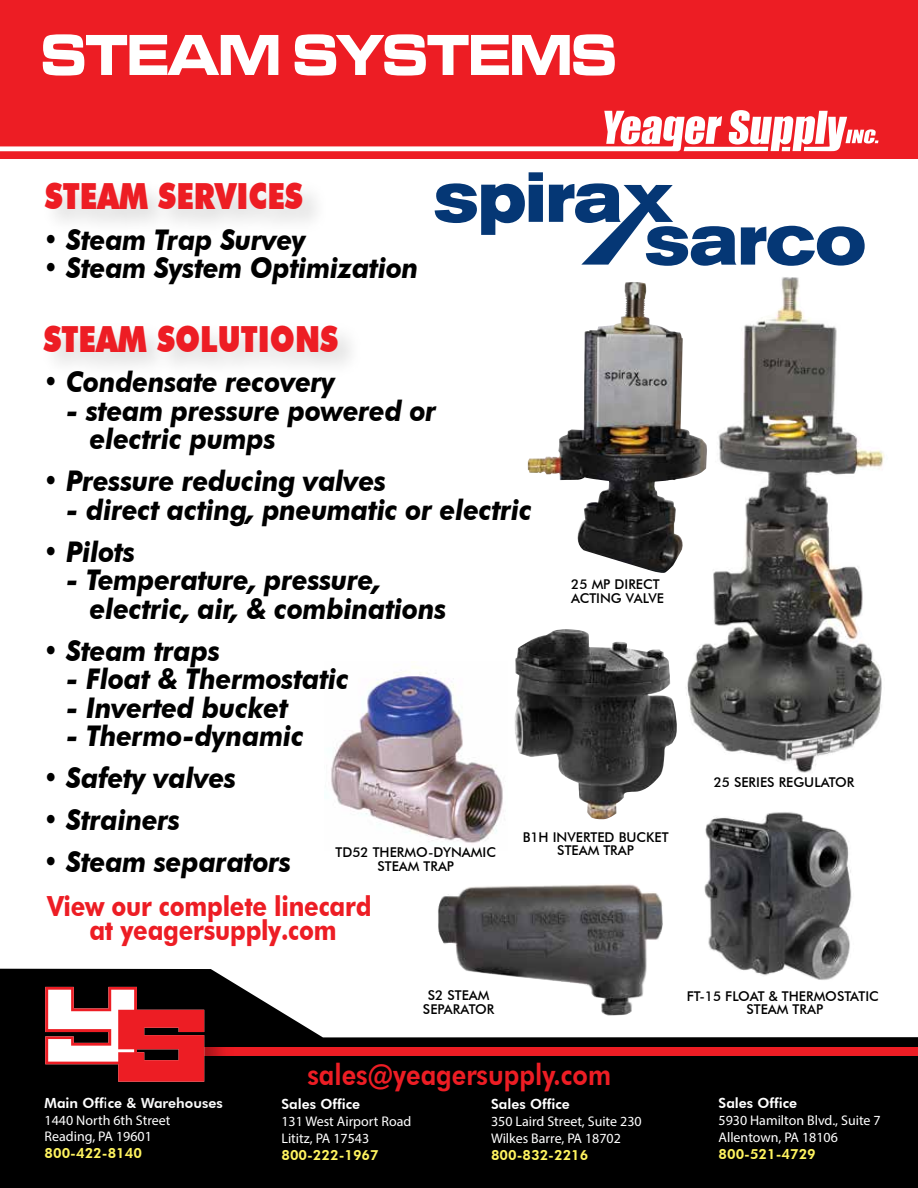
<style>
.page{position:relative;width:918px;height:1188px;background:#fff}
.page>*{position:absolute;margin:0;border:0;box-sizing:border-box;transform-origin:0 0}
.t1{font:700 expanded 60px "Microgramma DOT";color:#fff;scale:.85 1}
.t2{font:900 36px "Futura BT";color:#ed1d24;scale:.82 1}
.t3{font:800 29.1px "Futura BT";color:#ed1d24;scale:.87 1}
.t4{font:italic 700 28.5px/28.5px "Futura BT";letter-spacing:-.01em;color:#000;scale:.92 1}
.t5{font:700 27.75px/24px "Futura BT";letter-spacing:-.01em;color:#ed1d24;text-align:center;scale:.86 1}
.t6{font:700 13.95px/16.8px "Futura Bk";color:#fff}
.t7{font:800 13.95px "Futura BT";color:#fff}
.t8{font:800 13.95px "Futura BT";color:#fff45f}
.t9{font:500 13.5px/13.5px "Futura BT";color:#000;text-align:center}
</style>
<div class="page">
<img style="left:331px;top:666px;width:172px;height:177px">
<img style="left:514px;top:629px;width:163px;height:191px">
<img style="left:438px;top:884px;width:225px;height:85px">
<img style="left:704px;top:812px;width:148px;height:157px">
<img style="left:686px;top:277px;width:199px;height:496px">
<img style="left:528px;top:282px;width:179px;height:291px">
<svg style="left:435px;top:172px;width:108px;height:63px"></svg>
<svg style="left:549px;top:183px;width:316px;height:83px"></svg>
<svg style="left:0;top:969px;width:918px;height:219px;fill:#000"></svg>
<div style="left:0;top:0;width:918px;height:158px;background:#ed1d24"></div>
<svg style="left:0;top:110px;width:879px;height:41px"></svg>
<div style="left:203px;top:1047px;width:715px;height:9px;background:#ed1d24"></div>
<div style="left:33px;top:975px;width:138px;height:123px;background:#000"></div>
<div style="left:105px;top:997px;width:134px;height:119px;background:#000"></div>
<svg style="left:45px;top:987px;width:159px;height:95px"></svg>
<h1 class="t1" style="left:42px;top:14px;width:677px">STEAM SYSTEMS</h1>
<p class="t2" style="left:45px;top:175px;width:316px">STEAM SERVICES</p>
<p class="t4" style="left:43px;top:225px;width:287px">• Steam Trap Survey</p>
<p class="t4" style="left:43px;top:254px;width:409px">• Steam System Optimization</p>
<p class="t2" style="left:43px;top:317px;width:361px">STEAM SOLUTIONS</p>
<p class="t4" style="left:43px;top:368px;width:319px">• Condensate recovery</p>
<p class="t4" style="left:90px;top:396px;width:378px;text-indent:-23px">- steam pressure powered or electric pumps</p>
<p class="t4" style="left:43px;top:467px;width:374px">• Pressure reducing valves</p>
<p class="t4" style="left:67px;top:495px;width:508px">- direct acting, pneumatic or electric</p>
<p class="t4" style="left:43px;top:537px;width:101px">• Pilots</p>
<p class="t4" style="left:90px;top:566px;width:389px;text-indent:-23px">- Temperature, pressure, electric, air, &amp; combinations</p>
<p class="t4" style="left:43px;top:636px;width:194px">• Steam traps</p>
<p class="t4" style="left:67px;top:665px;width:309px">- Float &amp; Thermostatic</p>
<p class="t4" style="left:67px;top:693px;width:242px">- Inverted bucket</p>
<p class="t4" style="left:67px;top:722px;width:260px">- Thermo-dynamic</p>
<p class="t4" style="left:43px;top:764px;width:211px">• Safety valves</p>
<p class="t4" style="left:43px;top:806px;width:151px">• Strainers</p>
<p class="t4" style="left:43px;top:848px;width:271px">• Steam separators</p>
<p class="t9" style="left:571px;top:578px;width:95px;text-align:left">25 MP DIRECT<br>ACTING VALVE</p>
<p class="t9" style="left:523px;top:830px;width:147px">B1H INVERTED BUCKET</p>
<p class="t9" style="left:335px;top:846px;width:162px">TD52 THERMO-DYNAMIC</p>
<p class="t9" style="left:557px;top:844px;width:78px">STEAM TRAP</p>
<p class="t9" style="left:377px;top:859px;width:78px">STEAM TRAP</p>
<p class="t5" style="left:47px;top:894px;width:379px">View our complete linecard at yeagersupply.com</p>
<p class="t9" style="left:714px;top:776px;width:142px">25 SERIES REGULATOR</p>
<p class="t7" style="left:45px;top:1094px;width:180px">Main Office &amp; Warehouses</p>
<p class="t6" style="left:45px;top:1111px;width:127px">1440 North 6th Street<br>Reading, PA 19601</p>
<p class="t8" style="left:45px;top:1145px;width:99px">800-422-8140</p>
<p class="t9" style="left:423px;top:988px;width:73px">S2 STEAM<br>SEPARATOR</p>
<p class="t9" style="left:687px;top:989px;width:194px">FT-15 FLOAT &amp; THERMOSTATIC<br>STEAM TRAP</p>
<p class="t3" style="left:307px;top:1057px;width:351px">sales@yeagersupply.com</p>
<p class="t7" style="left:491px;top:1096px;width:80px">Sales Office</p>
<p class="t6" style="left:491px;top:1113px;width:152px">350 Laird Street, Suite 230<br>Wilkes Barre, PA 18702</p>
<p class="t8" style="left:491px;top:1146px;width:99px">800-832-2216</p>
<p class="t7" style="left:281px;top:1096px;width:80px">Sales Office</p>
<p class="t6" style="left:281px;top:1113px;width:131px">131 West Airport Road<br>Lititz, PA 17543</p>
<p class="t8" style="left:281px;top:1146px;width:99px">800-222-1967</p>
<p class="t7" style="left:719px;top:1095px;width:80px">Sales Office</p>
<p class="t6" style="left:719px;top:1112px;width:164px">5930 Hamilton Blvd., Suite 7<br>Allentown, PA 18106</p>
<p class="t8" style="left:719px;top:1145px;width:99px">800-521-4729</p>
</div>
